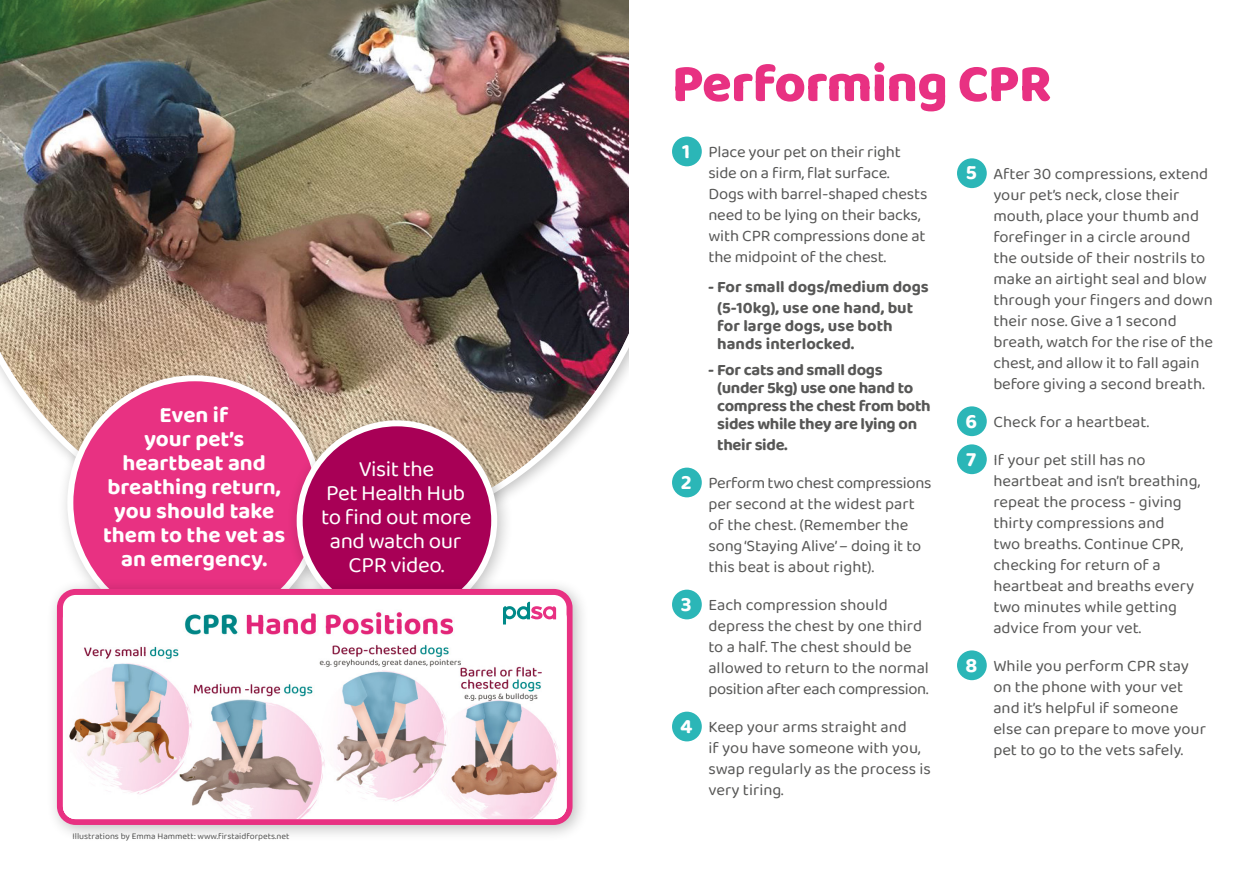
<style>
.page{position:relative;width:1259px;height:893px;background:#fff}
.page>*{position:absolute;margin:0;border:0;box-sizing:border-box;transform-origin:0 0}
.t1{font:800 54px "Baloo 2";letter-spacing:-.01em;color:#e83182}
.t2{font:700 22.5px/24px "Baloo 2";color:#fff;text-align:center}
.t3{font:22.5px/24px "Baloo 2";letter-spacing:-.02em;color:#fff;text-align:center}
.t4{font:700 21px "Baloo 2";color:#fff}
.t5{font:16.5px/21px "Baloo 2";color:#575756}
.t6{font:700 16.5px/18px "Baloo 2";letter-spacing:-.02em;color:#575756}
.t7{font:700 16.5px/21px "Baloo 2";color:#575756;text-align:center}
.t8{font:9px "Baloo 2";color:#575756}
</style>
<div class="page">
<img style="left:0;top:0;width:629px;height:492px">
<div style="left:672px;top:137px;width:30px;height:29px;background:#2bb6b7;border-radius:50%"></div>
<div style="left:672px;top:468px;width:30px;height:29px;background:#2bb6b7;border-radius:50%"></div>
<div style="left:672px;top:590px;width:30px;height:29px;background:#2bb6b7;border-radius:50%"></div>
<div style="left:672px;top:712px;width:30px;height:29px;background:#2bb6b7;border-radius:50%"></div>
<div style="left:957px;top:158px;width:29px;height:30px;background:#2bb6b7;border-radius:50%"></div>
<div style="left:957px;top:406px;width:29px;height:30px;background:#2bb6b7;border-radius:50%"></div>
<div style="left:957px;top:444px;width:29px;height:30px;background:#2bb6b7;border-radius:50%"></div>
<div style="left:957px;top:650px;width:29px;height:30px;background:#2bb6b7;border-radius:50%"></div>
<div style="left:56px;top:364px;width:284px;height:284px;background:#000;opacity:.25"></div>
<div style="left:70px;top:378px;width:249px;height:249px;background:#e83182;border-radius:50%"></div>
<div style="left:286px;top:409px;width:228px;height:229px;background:#000;opacity:.25"></div>
<div style="left:300px;top:423px;width:194px;height:195px;background:#a80056;border-radius:50%"></div>
<div style="left:297px;top:420px;width:200px;height:201px;border:6px solid #fff;border-radius:50%"></div>
<div style="left:46px;top:578px;width:543px;height:264px;background:#000;opacity:.25"></div>
<div style="left:60px;top:592px;width:509px;height:230px;background:#fff;border-radius:16px"></div>
<div style="left:57px;top:589px;width:515px;height:236px;border:6px solid #e83182;border-radius:16px"></div>
<img style="left:63px;top:605px;width:503px;height:214px">
<div style="left:493px;top:605px;width:73px;height:6px;background:#fff"></div>
<svg style="left:503px;top:602px;width:53px;height:22px"></svg>
<h2 class="t2" style="left:103px;top:404px;width:184px">Even if<br>your pet’s heartbeat and breathing return, you should take them to the vet as an emergency.</h2>
<h2 class="t3" style="left:321px;top:458px;width:152px">Visit the<br>Pet Health Hub to find out more and watch our<br>CPR video.</h2>
<p class="t8" style="left:72px;top:830px;width:218px">Illustrations by Emma Hammett: www.firstaidforpets.net</p>
<h1 class="t1" style="left:672px;top:46px;width:381px">Performing CPR</h1>
<p class="t4" style="left:682px;top:136px;width:10px">1</p>
<p class="t5" style="left:708px;top:142px;width:221px">Place your pet on their right side on a firm, flat surface.<br>Dogs with barrel-shaped chests need to be lying on their backs, with CPR compressions done at the midpoint of the chest.</p>
<p class="t7" style="left:708px;top:277px;width:222px">- For small dogs/medium dogs (5-10kg), use one hand, but</p>
<p class="t7" style="left:717px;top:317px;width:177px;line-height:18px;text-align:left">for large dogs, use both hands interlocked.</p>
<p class="t6" style="left:717px;top:362px;width:215px;text-indent:-9px">- For cats and small dogs (under 5kg) use one hand to compress the chest from both sides while they are lying on</p>
<p class="t6" style="left:717px;top:437px;width:72px">their side.</p>
<p class="t4" style="left:681px;top:467px;width:12px">2</p>
<p class="t5" style="left:708px;top:473px;width:225px">Perform two chest compressions per second at the widest part of the chest. (Remember the song ‘Staying Alive’ – doing it to this beat is about right).</p>
<p class="t4" style="left:681px;top:589px;width:12px">3</p>
<p class="t5" style="left:708px;top:595px;width:222px">Each compression should depress the chest by one third to a half. The chest should be allowed to return to the normal position after each compression.</p>
<p class="t4" style="left:680px;top:711px;width:14px">4</p>
<p class="t5" style="left:708px;top:717px;width:224px">Keep your arms straight and<br>if you have someone with you, swap regularly as the process is very tiring.</p>
<p class="t4" style="left:965px;top:158px;width:13px">5</p>
<p class="t5" style="left:993px;top:164px;width:221px">After 30 compressions, extend your pet’s neck, close their mouth, place your thumb and forefinger in a circle around the outside of their nostrils to make an airtight seal and blow through your fingers and down their nose. Give a 1 second breath, watch for the rise of the chest, and allow it to fall again before giving a second breath.</p>
<p class="t4" style="left:965px;top:406px;width:13px">6</p>
<p class="t5" style="left:993px;top:412px;width:157px">Check for a heartbeat.</p>
<p class="t4" style="left:966px;top:444px;width:11px">7</p>
<p class="t5" style="left:993px;top:450px;width:208px">If your pet still has no heartbeat and isn’t breathing, repeat the process - giving thirty compressions and<br>two breaths. Continue CPR, checking for return of a heartbeat and breaths every two minutes while getting advice from your vet.</p>
<p class="t4" style="left:965px;top:650px;width:13px">8</p>
<p class="t5" style="left:993px;top:656px;width:214px">While you perform CPR stay on the phone with your vet and it’s helpful if someone else can prepare to move your pet to go to the vets safely.</p>
</div>
